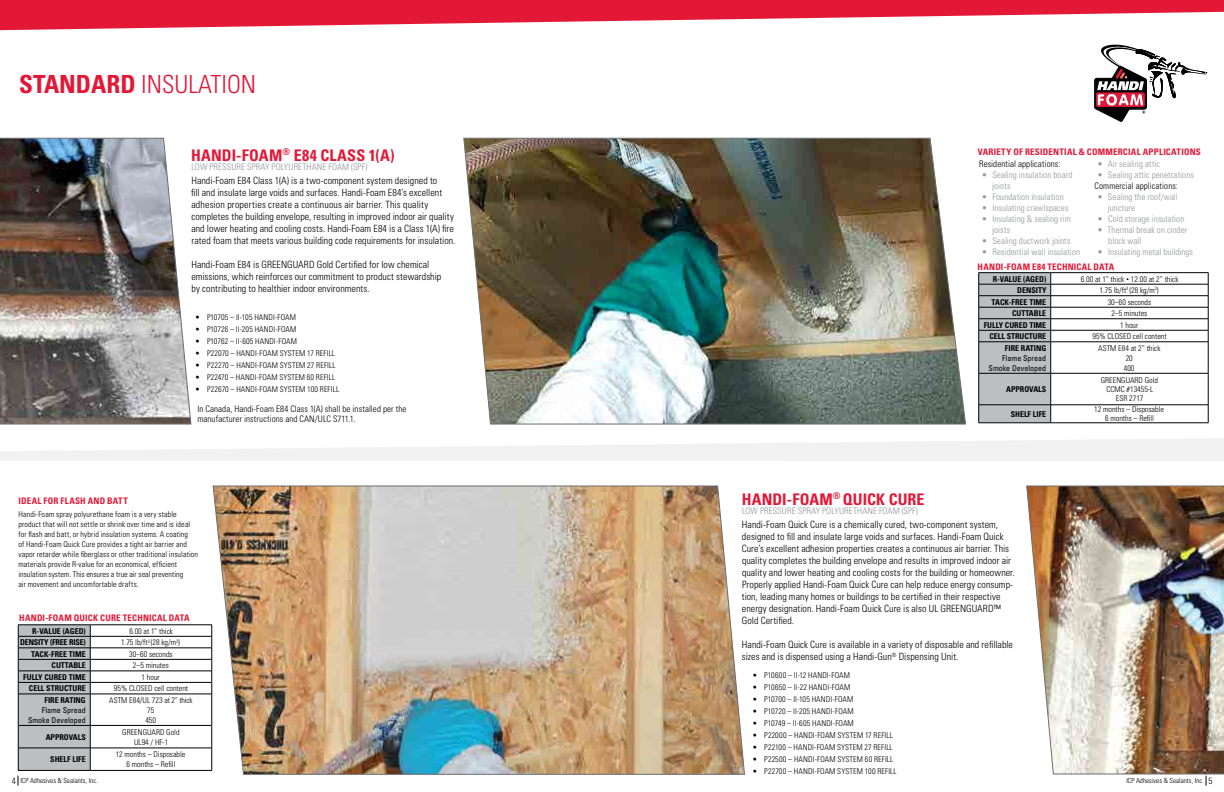
<style>
.page{position:relative;width:1224px;height:792px;background:#fff}
.page>*{position:absolute;margin:0;border:0;box-sizing:border-box;transform-origin:0 0}
.t1{font:300 condensed 25px "Univers";color:#e31837}
.t2{font:700 condensed 16px "Univers";letter-spacing:.01em;color:#e31837}
.t3{font:300 condensed 10px/12px "Univers";letter-spacing:.005em;color:#000}
.t4{font:300 condensed 9px/11px "Univers";letter-spacing:.01em;color:#939598}
.t5{font:300 condensed 9px/10px "Univers";letter-spacing:.01em;color:#000}
.t6{font:700 condensed 9px "Univers";letter-spacing:.02em;color:#e31837}
.t7{font:300 condensed 8px/10px "Univers";letter-spacing:.01em;color:#000;text-align:center}
.t8{font:700 condensed 8px "Univers";color:#000}
.t9{font:condensed 8px/10px "Univers";color:#000;text-align:right}
.t10{font:700 condensed 8px "Univers";letter-spacing:-.02em;color:#000}
.t11{font:300 condensed 7px "Univers";color:#000}
.s1{font-weight:700}
.s2{font-size:5px}
.s3{font-size:9px}
</style>
<div class="page">
<img style="left:0;top:138px;width:191px;height:286px">
<img style="left:213px;top:486px;width:532px;height:289px">
<img style="left:1026px;top:486px;width:198px;height:288px">
<hr style="left:978px;top:272px;width:73px;height:1px;background:#000">
<hr style="left:1051px;top:272px;width:157px;height:1px;background:#000">
<svg style="left:978px;top:273px;width:231px;height:150px"></svg>
<hr style="left:978px;top:423px;width:73px;height:1px;background:#000">
<hr style="left:1051px;top:423px;width:157px;height:1px;background:#000">
<svg style="left:18px;top:625px;width:195px;height:145px"></svg>
<hr style="left:18px;top:770px;width:72px;height:1px;background:#000">
<hr style="left:90px;top:770px;width:122px;height:1px;background:#000">
<svg style="left:0;top:0;width:1224px;height:30px"></svg>
<svg style="left:0;top:438px;width:1224px;height:23px"></svg>
<svg style="left:1094px;top:45px;width:113px;height:77px"></svg>
<img style="left:464px;top:138px;width:502px;height:286px">
<h1 class="t1" style="left:19px;top:69px;width:239px"><span class="s1">STANDARD</span> INSULATION</h1>
<h2 class="t2" style="left:191px;top:145px;width:205px">HANDI-FOAM<sup>®</sup> E84 CLASS 1(A)</h2>
<p class="t4" style="left:192px;top:161px;width:177px">LOW PRESSURE SPRAY POLYURETHANE FOAM (SPF)</p>
<p class="t3" style="left:191px;top:175px;width:266px">Handi-Foam E84 Class 1(A) is a two-component system designed to<br>fill and insulate large voids and surfaces. Handi-Foam E84’s excellent adhesion properties create a continuous air barrier. This quality completes the building envelope, resulting in improved indoor air quality and lower heating and cooling costs. Handi-Foam E84 is a Class 1(A) fire rated foam that meets various building code requirements for insulation.</p>
<p class="t3" style="left:191px;top:259px;width:251px">Handi-Foam E84 is GREENGUARD Gold Certified for low chemical emissions, which reinforces our commitment to product stewardship by contributing to healthier indoor environments.</p>
<p class="t7" style="left:195px;top:312px;width:102px">• P10705 – II-105 HANDI-FOAM</p>
<p class="t7" style="left:195px;top:324px;width:103px">• P10726 – II-205 HANDI-FOAM</p>
<p class="t7" style="left:195px;top:336px;width:103px">• P10762 – II-605 HANDI-FOAM</p>
<p class="t7" style="left:195px;top:348px;width:141px">• P22070 – HANDI-FOAM SYSTEM 17 REFILL</p>
<p class="t7" style="left:195px;top:360px;width:142px">• P22270 – HANDI-FOAM SYSTEM 27 REFILL</p>
<p class="t7" style="left:195px;top:372px;width:142px">• P22470 – HANDI-FOAM SYSTEM 60 REFILL</p>
<p class="t7" style="left:195px;top:384px;width:146px">• P22670 – HANDI-FOAM SYSTEM 100 REFILL</p>
<p class="t6" style="left:19px;top:495px;width:111px">IDEAL FOR FLASH AND BATT</p>
<p class="t5" style="left:197px;top:404px;width:211px">In Canada, Handi-Foam E84 Class 1(A) shall be installed per the manufacturer instructions and CAN/ULC S711.1.</p>
<p class="t7" style="left:18px;top:510px;width:181px;text-align:left">Handi-Foam spray polyurethane foam is a very stable product that will not settle or shrink over time and is ideal for flash and batt, or hybrid insulation systems. A coating<br>of Handi-Foam Quick Cure provides a tight air barrier and vapor retarder while fiberglass or other traditional insulation materials provide R-value for an economical, efficient insulation system. This ensures a true air seal preventing<br>air movement and uncomfortable drafts.</p>
<p class="t6" style="left:19px;top:613px;width:172px">HANDI-FOAM QUICK CURE TECHNICAL DATA</p>
<p class="t8" style="left:32px;top:626px;width:55px">R-VALUE (AGED)</p>
<p class="t7" style="left:129px;top:626px;width:45px">6.00 at 1” thick</p>
<p class="t10" style="left:20px;top:637px;width:67px">DENSITY (FREE RISE)</p>
<p class="t7" style="left:121px;top:637px;width:60px">1.75 lb/ft<sup>3</sup> (28 kg/m<sup>3</sup>)</p>
<p class="t8" style="left:31px;top:649px;width:56px">TACK-FREE TIME</p>
<p class="t7" style="left:129px;top:649px;width:45px">30–60 seconds</p>
<p class="t8" style="left:52px;top:660px;width:36px">CUTTABLE</p>
<p class="t7" style="left:133px;top:660px;width:37px">2–5 minutes</p>
<p class="t8" style="left:23px;top:672px;width:64px">FULLY CURED TIME</p>
<p class="t7" style="left:142px;top:672px;width:20px">1 hour</p>
<p class="t8" style="left:29px;top:684px;width:58px">CELL STRUCTURE</p>
<p class="t7" style="left:114px;top:683px;width:76px">95% CLOSED cell content</p>
<p class="t8" style="left:45px;top:695px;width:43px">FIRE RATING</p>
<p class="t9" style="left:28px;top:705px;width:59px">Flame Spread<br>Smoke Developed</p>
<p class="t7" style="left:109px;top:695px;width:85px">ASTM E84/UL 723 at 2” thick<br>75<br>450</p>
<p class="t8" style="left:46px;top:732px;width:42px">APPROVALS</p>
<p class="t7" style="left:122px;top:727px;width:59px">GREENGUARD Gold<br>UL94 / HF-1</p>
<p class="t8" style="left:50px;top:754px;width:37px">SHELF LIFE</p>
<p class="t7" style="left:116px;top:749px;width:71px">12 months – Disposable<br>6 months – Refill</p>
<p class="t6" style="left:978px;top:147px;width:225px">VARIETY OF RESIDENTIAL &amp; COMMERCIAL APPLICATIONS</p>
<p class="t5" style="left:979px;top:159px;width:83px">Residential applications:</p>
<p class="t4" style="left:992px;top:169px;width:82px;text-indent:-10px">• Sealing insulation board joints</p>
<p class="t4" style="left:982px;top:191px;width:83px">• Foundation insulation</p>
<p class="t4" style="left:982px;top:202px;width:88px">• Insulating crawlspaces</p>
<p class="t4" style="left:992px;top:213px;width:80px;text-indent:-10px">• Insulating &amp; sealing rim joists</p>
<p class="t4" style="left:982px;top:235px;width:90px">• Sealing ductwork joints</p>
<p class="t4" style="left:982px;top:246px;width:100px">• Residential wall insulation</p>
<p class="t4" style="left:1098px;top:158px;width:64px">• Air sealing attic</p>
<p class="t4" style="left:1098px;top:169px;width:98px">• Sealing attic penetrations</p>
<p class="t5" style="left:1095px;top:181px;width:85px">Commercial applications:</p>
<p class="t4" style="left:1108px;top:191px;width:71px;text-indent:-10px">• Sealing the roof/wall juncture</p>
<p class="t4" style="left:1098px;top:213px;width:88px">• Cold storage insulation</p>
<p class="t4" style="left:1108px;top:224px;width:80px;text-indent:-11px">• Thermal break on cinder block wall</p>
<p class="t4" style="left:1098px;top:246px;width:97px">• Insulating metal buildings</p>
<p class="t6" style="left:978px;top:261px;width:138px">HANDI-FOAM E84 TECHNICAL DATA</p>
<h2 class="t2" style="left:742px;top:489px;width:184px">HANDI-FOAM<sup>®</sup> QUICK CURE</h2>
<p class="t4" style="left:742px;top:505px;width:177px">LOW PRESSURE SPRAY POLYURETHANE FOAM (SPF)</p>
<p class="t8" style="left:993px;top:274px;width:55px">R-VALUE (AGED)</p>
<p class="t7" style="left:1081px;top:274px;width:99px">6.00 at 1” thick <span class="s2">•</span> 12.00 at 2” thick</p>
<p class="t8" style="left:1017px;top:285px;width:31px">DENSITY</p>
<p class="t7" style="left:1100px;top:285px;width:60px">1.75 lb/ft<sup>3</sup> (28 kg/m<sup>3</sup>)</p>
<p class="t8" style="left:992px;top:297px;width:56px">TACK-FREE TIME</p>
<p class="t7" style="left:1108px;top:297px;width:45px">30–60 seconds</p>
<p class="t8" style="left:1012px;top:308px;width:36px">CUTTABLE</p>
<p class="t7" style="left:1111px;top:308px;width:37px">2–5 minutes</p>
<p class="t8" style="left:984px;top:320px;width:64px">FULLY CURED TIME</p>
<p class="t7" style="left:1120px;top:320px;width:20px">1 hour</p>
<p class="t8" style="left:989px;top:331px;width:58px">CELL STRUCTURE</p>
<p class="t7" style="left:1092px;top:331px;width:76px">95% CLOSED cell content</p>
<p class="t8" style="left:1005px;top:343px;width:43px">FIRE RATING</p>
<p class="t9" style="left:989px;top:353px;width:59px">Flame Spread<br>Smoke Developed</p>
<p class="t7" style="left:1098px;top:343px;width:64px">ASTM E84 at 2” thick<br>20<br>400</p>
<p class="t8" style="left:1006px;top:384px;width:42px">APPROVALS</p>
<p class="t7" style="left:1101px;top:376px;width:59px;line-height:9px">GREENGUARD Gold<br>CCMC #13455-L<br>ESR 2717</p>
<p class="t8" style="left:1011px;top:409px;width:37px">SHELF LIFE</p>
<p class="t7" style="left:1094px;top:405px;width:71px;line-height:9px">12 months – Disposable<br>6 months – Refill</p>
<p class="t3" style="left:742px;top:519px;width:274px">Handi-Foam Quick Cure is a chemically cured, two-component system, designed to fill and insulate large voids and surfaces. Handi-Foam Quick Cure’s excellent adhesion properties creates a continuous air barrier. This quality completes the building envelope and results in improved indoor air quality and lower heating and cooling costs for the building or homeowner.<br>Properly applied Handi-Foam Quick Cure can help reduce energy consump&shy;tion, leading many homes or buildings to be certified in their respective energy designation. Handi-Foam Quick Cure is also UL GREENGUARD™ Gold Certified.</p>
<p class="t3" style="left:742px;top:639px;width:273px">Handi-Foam Quick Cure is available in a variety of disposable and refillable sizes and is dispensed using a Handi-Gun<sup>®</sup> Dispensing Unit.</p>
<p class="t7" style="left:752px;top:671px;width:99px">• P10600 – II-12 HANDI-FOAM</p>
<p class="t7" style="left:752px;top:683px;width:100px">• P10650 – II-22 HANDI-FOAM</p>
<p class="t7" style="left:752px;top:695px;width:102px">• P10700 – II-105 HANDI-FOAM</p>
<p class="t7" style="left:752px;top:707px;width:103px">• P10720 – II-205 HANDI-FOAM</p>
<p class="t7" style="left:752px;top:719px;width:103px">• P10749 – II-605 HANDI-FOAM</p>
<p class="t7" style="left:752px;top:731px;width:142px">• P22000 – HANDI-FOAM SYSTEM 17 REFILL</p>
<p class="t7" style="left:752px;top:743px;width:142px">• P22100 – HANDI-FOAM SYSTEM 27 REFILL</p>
<p class="t7" style="left:752px;top:755px;width:142px">• P22500 – HANDI-FOAM SYSTEM 60 REFILL</p>
<p class="t7" style="left:752px;top:767px;width:146px">• P22700 – HANDI-FOAM SYSTEM 100 REFILL</p>
<p class="t11" style="left:12px;top:777px;width:88px"><span class="s3">4</span> ICP Adhesives &amp; Sealants, Inc.</p>
<p class="t11" style="left:1126px;top:777px;width:88px">ICP Adhesives &amp; Sealants, Inc. <span class="s3">5</span></p>
</div>
